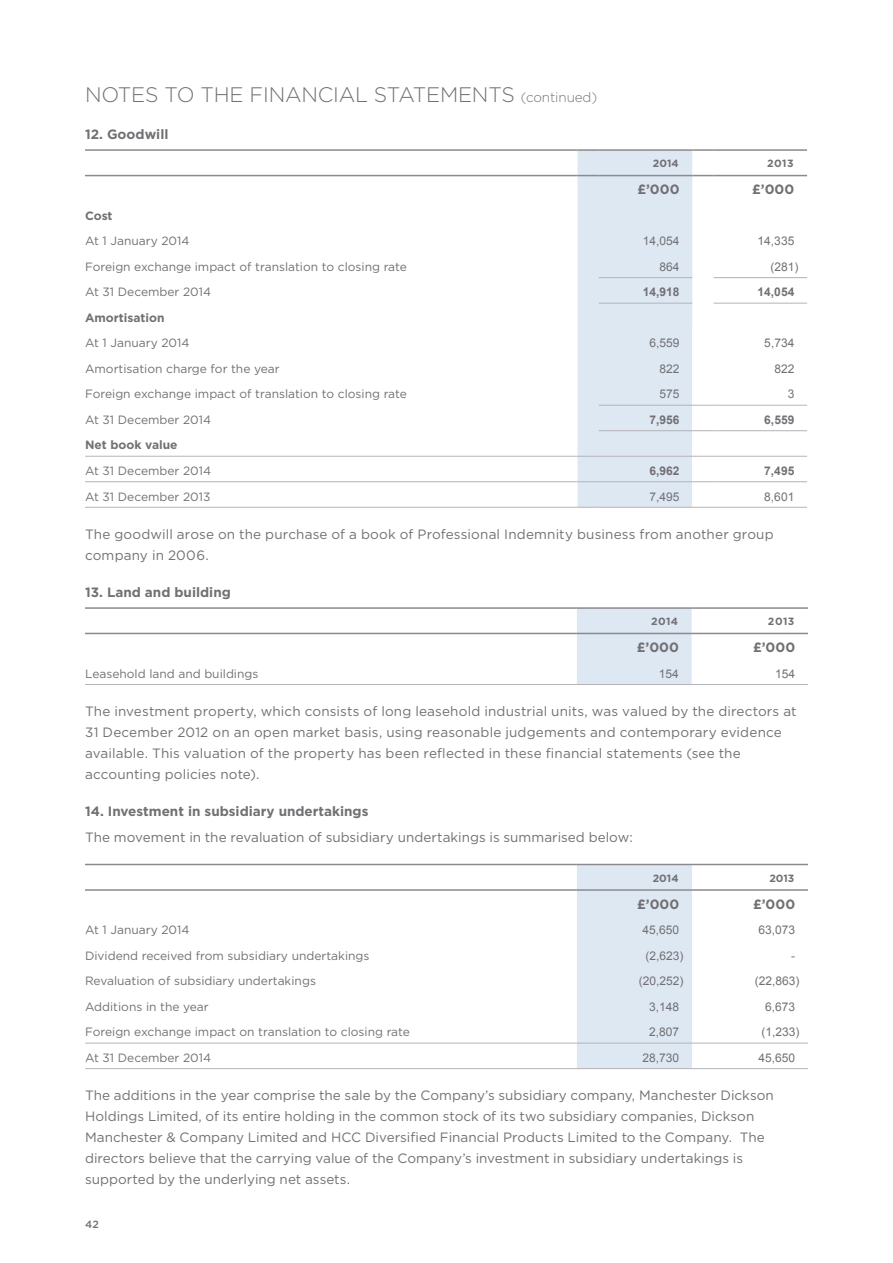
<style>
.page{position:relative;width:893px;height:1263px;background:#fff}
.page>*{position:absolute;margin:0;border:0;box-sizing:border-box;transform-origin:0 0}
.body_copy{font:300 21px "Gotham";letter-spacing:-.01em;color:#717074}
.body_copy-2{font:13.5px/21px "Gotham";letter-spacing:.005em;color:#717074}
.AR_subhead{font:700 13.5px "Gotham";color:#717074}
.RIGHT_ALIGN_1{font:700 13.5px "Gotham";color:#717074}
.LEFT_ALIGN{font:12px "Gotham";color:#717074}
.RIGHT_ALIGN_1-2{font:12px "Arial";color:#717074}
.RIGHT_ALIGN_1-3{font:700 12px "Arial";color:#717074}
.LEFT_ALIGN-2{font:700 12px "Gotham";color:#717074}
.RIGHT_ALIGN_1-4{font:700 10.5px "Gotham";color:#717074}
.Table_Header__7_9{font:700 10.5px "Gotham";letter-spacing:.04em;color:#717074}
.t1{font:500 10.5px "Gotham";color:#717074}
.s1{font-size:13.5px}
</style>
<div class="page">
<hr style="left:713px;top:303px;width:94px;height:1px;background:#b4b3b7">
<hr style="left:85px;top:149px;width:492px;height:2px;background:#8a8a8e">
<hr style="left:577px;top:149px;width:22px;height:2px;background:#8a8a8e">
<hr style="left:599px;top:149px;width:93px;height:2px;background:#8a8a8e">
<hr style="left:692px;top:149px;width:21px;height:2px;background:#8a8a8e">
<hr style="left:713px;top:149px;width:94px;height:2px;background:#8a8a8e">
<hr style="left:85px;top:175px;width:492px;height:1px;background:#8a8a8e">
<hr style="left:713px;top:175px;width:94px;height:1px;background:#8a8a8e">
<hr style="left:713px;top:277px;width:94px;height:1px;background:#b4b3b7">
<hr style="left:713px;top:430px;width:94px;height:1px;background:#b4b3b7">
<hr style="left:85px;top:456px;width:492px;height:1px;background:#b4b3b7">
<hr style="left:713px;top:456px;width:94px;height:1px;background:#b4b3b7">
<hr style="left:85px;top:481px;width:492px;height:1px;background:#b4b3b7">
<hr style="left:713px;top:481px;width:94px;height:1px;background:#b4b3b7">
<hr style="left:85px;top:507px;width:492px;height:1px;background:#b4b3b7">
<svg style="left:577px;top:150px;width:136px;height:358px;background:#e1eaf3"></svg>
<hr style="left:713px;top:507px;width:94px;height:1px;background:#b4b3b7">
<hr style="left:599px;top:405px;width:93px;height:1px;background:#b4b3b7">
<hr style="left:713px;top:405px;width:94px;height:1px;background:#b4b3b7">
<div style="left:577px;top:609px;width:115px;height:75px;background:#dee8f3"></div>
<hr style="left:85px;top:607px;width:492px;height:2px;background:#8a8a8e">
<hr style="left:577px;top:607px;width:115px;height:2px;background:#8a8a8e">
<hr style="left:692px;top:607px;width:116px;height:2px;background:#8a8a8e">
<hr style="left:85px;top:633px;width:492px;height:1px;background:#8a8a8e">
<hr style="left:577px;top:633px;width:115px;height:1px;background:#8a8a8e">
<hr style="left:692px;top:633px;width:116px;height:1px;background:#8a8a8e">
<hr style="left:85px;top:684px;width:492px;height:1px;background:#b4b3b7">
<hr style="left:577px;top:684px;width:115px;height:1px;background:#b4b3b7">
<hr style="left:692px;top:684px;width:116px;height:1px;background:#b4b3b7">
<div style="left:577px;top:865px;width:115px;height:203px;background:#dee8f3"></div>
<hr style="left:85px;top:864px;width:492px;height:1px;background:#8a8a8e">
<hr style="left:577px;top:864px;width:115px;height:1px;background:#8a8a8e">
<hr style="left:692px;top:864px;width:116px;height:1px;background:#8a8a8e">
<hr style="left:85px;top:889px;width:492px;height:2px;background:#8a8a8e">
<hr style="left:577px;top:889px;width:115px;height:2px;background:#8a8a8e">
<hr style="left:692px;top:889px;width:116px;height:2px;background:#8a8a8e">
<hr style="left:85px;top:1043px;width:492px;height:1px;background:#b4b3b7">
<hr style="left:577px;top:1043px;width:115px;height:1px;background:#b4b3b7">
<hr style="left:692px;top:1043px;width:116px;height:1px;background:#b4b3b7">
<hr style="left:85px;top:1068px;width:492px;height:1px;background:#b4b3b7">
<hr style="left:577px;top:1068px;width:115px;height:1px;background:#b4b3b7">
<hr style="left:692px;top:1068px;width:116px;height:1px;background:#b4b3b7">
<p class="body_copy" style="left:85px;top:81px;width:514px">NOTES TO THE FINANCIAL STATEMENTS <span class="s1">(continued)</span></p>
<p class="AR_subhead" style="left:85px;top:125px;width:85px">12. Goodwill</p>
<p class="RIGHT_ALIGN_1-4" style="left:653px;top:156px;width:27px">2014</p>
<p class="Table_Header__7_9" style="left:767px;top:156px;width:28px">2013</p>
<p class="RIGHT_ALIGN_1" style="left:637px;top:181px;width:44px">£’000</p>
<p class="RIGHT_ALIGN_1" style="left:752px;top:181px;width:44px">£’000</p>
<p class="LEFT_ALIGN-2" style="left:85px;top:208px;width:29px">Cost</p>
<p class="LEFT_ALIGN" style="left:85px;top:233px;width:106px">At 1 January 2014</p>
<p class="RIGHT_ALIGN_1-2" style="left:643px;top:233px;width:38px">14,054</p>
<p class="RIGHT_ALIGN_1-2" style="left:758px;top:233px;width:38px">14,335</p>
<p class="LEFT_ALIGN" style="left:85px;top:259px;width:323px">Foreign exchange impact of translation to closing rate</p>
<p class="RIGHT_ALIGN_1-2" style="left:659px;top:259px;width:22px">864</p>
<p class="RIGHT_ALIGN_1-2" style="left:771px;top:259px;width:30px">(281)</p>
<p class="LEFT_ALIGN" style="left:85px;top:284px;width:128px">At 31 December 2014</p>
<p class="RIGHT_ALIGN_1-3" style="left:643px;top:284px;width:38px">14,918</p>
<p class="RIGHT_ALIGN_1-3" style="left:758px;top:284px;width:38px">14,054</p>
<p class="LEFT_ALIGN-2" style="left:85px;top:310px;width:81px">Amortisation</p>
<p class="LEFT_ALIGN" style="left:85px;top:335px;width:106px">At 1 January 2014</p>
<p class="RIGHT_ALIGN_1-2" style="left:649px;top:335px;width:32px">6,559</p>
<p class="RIGHT_ALIGN_1-2" style="left:764px;top:335px;width:32px">5,734</p>
<p class="LEFT_ALIGN" style="left:85px;top:361px;width:196px">Amortisation charge for the year</p>
<p class="RIGHT_ALIGN_1-2" style="left:659px;top:361px;width:22px">822</p>
<p class="RIGHT_ALIGN_1-2" style="left:774px;top:361px;width:22px">822</p>
<p class="LEFT_ALIGN" style="left:85px;top:386px;width:323px">Foreign exchange impact of translation to closing rate</p>
<p class="RIGHT_ALIGN_1-2" style="left:659px;top:386px;width:22px">575</p>
<p class="RIGHT_ALIGN_1-2" style="left:788px;top:386px;width:8px">3</p>
<p class="LEFT_ALIGN" style="left:85px;top:412px;width:128px">At 31 December 2014</p>
<p class="RIGHT_ALIGN_1-3" style="left:649px;top:412px;width:32px">7,956</p>
<p class="RIGHT_ALIGN_1-3" style="left:764px;top:412px;width:32px">6,559</p>
<p class="LEFT_ALIGN-2" style="left:85px;top:437px;width:94px">Net book value</p>
<p class="LEFT_ALIGN" style="left:85px;top:463px;width:128px">At 31 December 2014</p>
<p class="RIGHT_ALIGN_1-3" style="left:649px;top:463px;width:32px">6,962</p>
<p class="RIGHT_ALIGN_1-3" style="left:764px;top:463px;width:32px">7,495</p>
<p class="LEFT_ALIGN" style="left:85px;top:489px;width:127px">At 31 December 2013</p>
<p class="RIGHT_ALIGN_1-2" style="left:649px;top:488px;width:32px">7,495</p>
<p class="RIGHT_ALIGN_1-2" style="left:764px;top:488px;width:32px">8,601</p>
<p class="body_copy-2" style="left:85px;top:523px;width:690px">The goodwill arose on the purchase of a book of Professional Indemnity business from another group company in 2006.</p>
<p class="AR_subhead" style="left:85px;top:583px;width:147px">13. Land and building</p>
<p class="Table_Header__7_9" style="left:651px;top:614px;width:29px">2014</p>
<p class="Table_Header__7_9" style="left:768px;top:614px;width:28px">2013</p>
<p class="RIGHT_ALIGN_1" style="left:637px;top:638px;width:44px">£’000</p>
<p class="RIGHT_ALIGN_1" style="left:753px;top:638px;width:44px">£’000</p>
<p class="LEFT_ALIGN" style="left:85px;top:666px;width:175px">Leasehold land and buildings</p>
<p class="RIGHT_ALIGN_1-2" style="left:659px;top:666px;width:22px">154</p>
<p class="RIGHT_ALIGN_1-2" style="left:775px;top:666px;width:22px">154</p>
<p class="body_copy-2" style="left:85px;top:700px;width:713px">The investment property, which consists of long leasehold industrial units, was valued by the directors at 31 December 2012 on an open market basis, using reasonable judgements and contemporary evidence available. This valuation of the property has been reflected in these financial statements (see the accounting policies note).</p>
<p class="AR_subhead" style="left:85px;top:802px;width:285px">14. Investment in subsidiary undertakings</p>
<p class="body_copy-2" style="left:85px;top:826px;width:549px">The movement in the revaluation of subsidiary undertakings is summarised below:</p>
<p class="RIGHT_ALIGN_1-4" style="left:653px;top:871px;width:27px">2014</p>
<p class="RIGHT_ALIGN_1-4" style="left:769px;top:871px;width:27px">2013</p>
<p class="RIGHT_ALIGN_1" style="left:637px;top:895px;width:44px">£’000</p>
<p class="RIGHT_ALIGN_1" style="left:753px;top:895px;width:44px">£’000</p>
<p class="LEFT_ALIGN" style="left:85px;top:922px;width:106px">At 1 January 2014</p>
<p class="RIGHT_ALIGN_1-2" style="left:643px;top:922px;width:38px">45,650</p>
<p class="RIGHT_ALIGN_1-2" style="left:758px;top:922px;width:38px">63,073</p>
<p class="LEFT_ALIGN" style="left:85px;top:948px;width:286px">Dividend received from subsidiary undertakings</p>
<p class="RIGHT_ALIGN_1-2" style="left:645px;top:948px;width:40px">(2,623)</p>
<p class="RIGHT_ALIGN_1-2" style="left:791px;top:948px;width:5px">-</p>
<p class="LEFT_ALIGN" style="left:85px;top:973px;width:232px">Revaluation of subsidiary undertakings</p>
<p class="RIGHT_ALIGN_1-2" style="left:639px;top:973px;width:46px">(20,252)</p>
<p class="RIGHT_ALIGN_1-2" style="left:755px;top:973px;width:46px">(22,863)</p>
<p class="LEFT_ALIGN" style="left:85px;top:999px;width:125px">Additions in the year</p>
<p class="RIGHT_ALIGN_1-2" style="left:649px;top:999px;width:32px">3,148</p>
<p class="RIGHT_ALIGN_1-2" style="left:765px;top:999px;width:32px">6,673</p>
<p class="LEFT_ALIGN" style="left:85px;top:1024px;width:326px">Foreign exchange impact on translation to closing rate</p>
<p class="RIGHT_ALIGN_1-2" style="left:649px;top:1024px;width:32px">2,807</p>
<p class="RIGHT_ALIGN_1-2" style="left:761px;top:1024px;width:40px">(1,233)</p>
<p class="LEFT_ALIGN" style="left:85px;top:1050px;width:128px">At 31 December 2014</p>
<p class="RIGHT_ALIGN_1-2" style="left:643px;top:1050px;width:38px">28,730</p>
<p class="RIGHT_ALIGN_1-2" style="left:758px;top:1050px;width:38px">45,650</p>
<p class="body_copy-2" style="left:85px;top:1084px;width:690px">The additions in the year comprise the sale by the Company’s subsidiary company, Manchester Dickson Holdings Limited, of its entire holding in the common stock of its two subsidiary companies, Dickson Manchester &amp; Company Limited and HCC Diversified Financial Products Limited to the Company. The directors believe that the carrying value of the Company’s investment in subsidiary undertakings is supported by the underlying net assets.</p>
<p class="t1" style="left:85px;top:1217px;width:15px">42</p>
</div>
